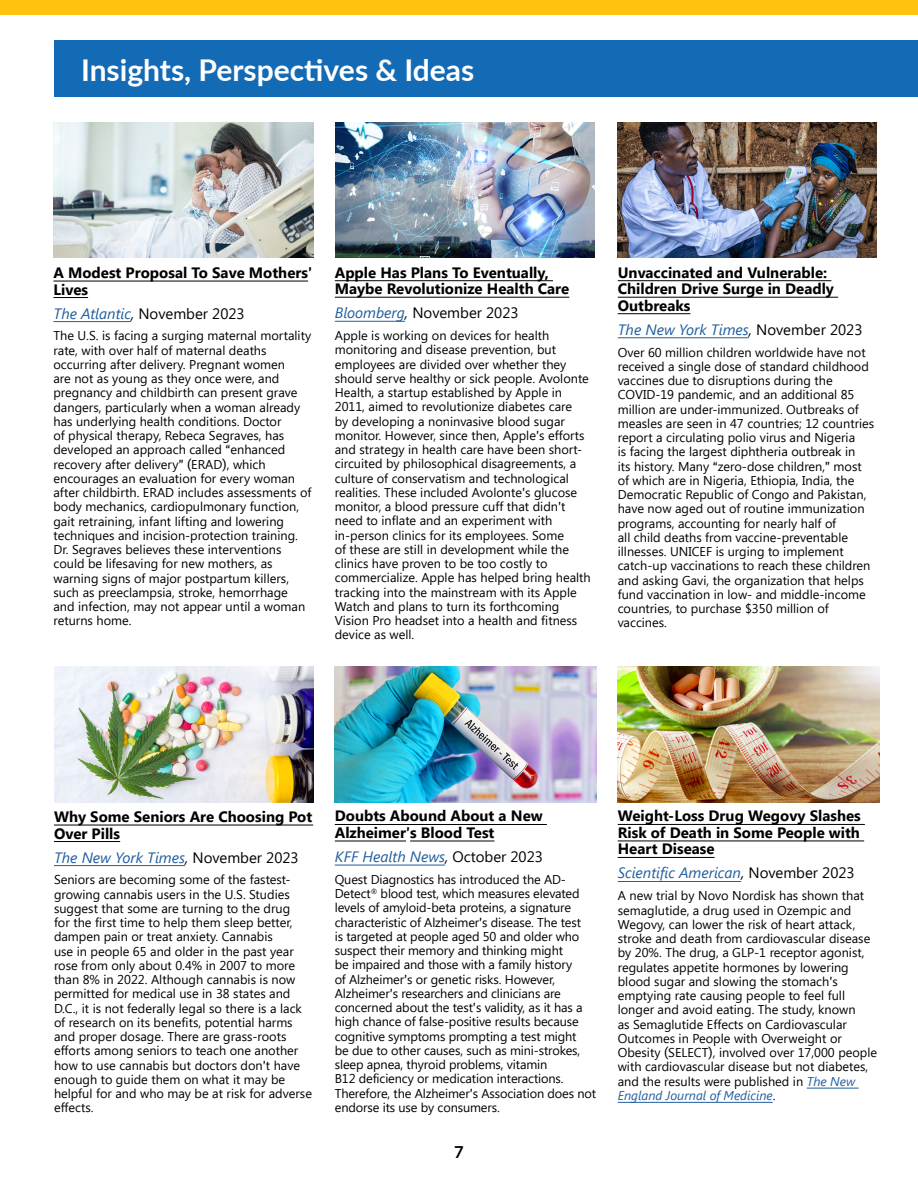
<style>
.page{position:relative;width:918px;height:1188px;background:#fff}
.page>*{position:absolute;margin:0;border:0;box-sizing:border-box;transform-origin:0 0}
.t1{font:700 30px "Lato";color:#fff}
.t2{font:700 16.5px "Lato";color:#000}
.t3{font:700 15px/16.5px "Segoe UI";color:#000}
.t4{font:italic 15px "Segoe UI";color:#215e9e}
.t5{font:15px "Segoe UI";color:#000}
.t6{font:12.75px/14.2px "Segoe UI";color:#000}
.s1{font-family:"Roboto"}
.s2{font-style:italic;color:#215e9e}
.s3{font-style:italic}
.s4{color:#000}
.s5{font-style:normal;color:#000}
</style>
<div class="page">
<div style="left:0;top:0;width:918px;height:15px;background:#ffc20e"></div>
<div style="left:54px;top:40px;width:864px;height:57px;background:#146bb5"></div>
<hr style="left:335px;top:824px;width:212px;height:1px;background:#000">
<hr style="left:335px;top:841px;width:71px;height:1px;background:#000">
<hr style="left:410px;top:841px;width:84px;height:1px;background:#000">
<hr style="left:335px;top:865px;width:110px;height:1px;background:#215e9e">
<img style="left:335px;top:666px;width:261px;height:136px">
<img style="left:55px;top:666px;width:258px;height:136px">
<hr style="left:54px;top:825px;width:259px;height:1px;background:#000">
<hr style="left:54px;top:841px;width:66px;height:1px;background:#000">
<hr style="left:54px;top:865px;width:131px;height:1px;background:#215e9e">
<img style="left:53px;top:122px;width:260px;height:136px">
<hr style="left:53px;top:281px;width:255px;height:1px;background:#000">
<hr style="left:53px;top:297px;width:35px;height:1px;background:#000">
<hr style="left:53px;top:321px;width:78px;height:1px;background:#215e9e">
<img style="left:335px;top:122px;width:259px;height:136px">
<hr style="left:335px;top:280px;width:218px;height:1px;background:#000">
<hr style="left:335px;top:297px;width:234px;height:1px;background:#000">
<hr style="left:335px;top:321px;width:70px;height:1px;background:#215e9e">
<img style="left:618px;top:666px;width:261px;height:136px">
<hr style="left:618px;top:824px;width:247px;height:1px;background:#000">
<hr style="left:618px;top:841px;width:246px;height:1px;background:#000">
<hr style="left:618px;top:857px;width:97px;height:1px;background:#000">
<hr style="left:618px;top:881px;width:123px;height:1px;background:#215e9e">
<hr style="left:807px;top:1088px;width:52px;height:1px;background:#215e9e">
<hr style="left:618px;top:1102px;width:155px;height:1px;background:#215e9e">
<img style="left:618px;top:122px;width:259px;height:136px">
<hr style="left:618px;top:280px;width:213px;height:1px;background:#000">
<hr style="left:618px;top:297px;width:220px;height:1px;background:#000">
<hr style="left:618px;top:313px;width:72px;height:1px;background:#000">
<hr style="left:618px;top:337px;width:131px;height:1px;background:#215e9e">
<h1 class="t1" style="left:81px;top:48px;width:395px">Insights, Perspectives &amp; Ideas</h1>
<p class="t3" style="left:53px;top:265px;width:260px">A Modest Proposal To Save Mothers<span class="s1">’<br></span>Lives</p>
<p class="t5" style="left:53px;top:305px;width:193px"><span class="s2">The Atlantic</span><span class="s3">,</span> November 2023</p>
<p class="t6" style="left:53px;top:329px;width:259px">The U.S. is facing a surging maternal mortality rate, with over half of maternal deaths occurring after delivery. Pregnant women<br>are not as young as they once were, and pregnancy and childbirth can present grave dangers, particularly when a woman already has underlying health conditions. Doctor<br>of physical therapy, Rebeca Segraves, has developed an approach called <span class="s1">“</span>enhanced recovery after delivery<span class="s1">” (</span>ERAD<span class="s1">)</span>, which encourages an evaluation for every woman after childbirth. ERAD includes assessments of body mechanics, cardiopulmonary function, gait retraining, infant lifting and lowering techniques and incision-protection training.<br>Dr. Segraves believes these interventions could be lifesaving for new mothers, as warning signs of major postpartum killers, such as preeclampsia, stroke, hemorrhage and infection, may not appear until a woman returns home.</p>
<p class="t3" style="left:335px;top:264px;width:236px">Apple Has Plans To Eventually,<br>Maybe Revolutionize Health Care</p>
<p class="t5" style="left:335px;top:304px;width:185px"><span class="s2">Bloomberg</span><span class="s3">,</span> November 2023</p>
<p class="t6" style="left:335px;top:329px;width:258px">Apple is working on devices for health monitoring and disease prevention, but employees are divided over whether they should serve healthy or sick people. Avolonte Health, a startup established by Apple in 2011, aimed to revolutionize diabetes care<br>by developing a noninvasive blood sugar monitor. However, since then, Apple<span class="s1">’</span>s efforts and strategy in health care have been short&shy;circuited by philosophical disagreements, a culture of conservatism and technological realities. These included Avolonte<span class="s1">’</span>s glucose monitor, a blood pressure cuff that didn<span class="s1">’</span>t need to inflate and an experiment with in-person clinics for its employees. Some<br>of these are still in development while the clinics have proven to be too costly to commercialize. Apple has helped bring health tracking into the mainstream with its Apple Watch and plans to turn its forthcoming Vision Pro headset into a health and fitness device as well.</p>
<p class="t3" style="left:618px;top:264px;width:218px">Unvaccinated and Vulnerable:<br>Children Drive Surge in Deadly<br>Outbreaks</p>
<p class="t4" style="left:618px;top:321px;width:246px">The New York Times<span class="s4">,</span> <span class="s5">November 2023</span></p>
<p class="t6" style="left:618px;top:345px;width:258px">Over 60 million children worldwide have not received a single dose of standard childhood vaccines due to disruptions during the COVID-19 pandemic, and an additional 85 million are under-immunized. Outbreaks of measles are seen in 47 countries; 12 countries report a circulating polio virus and Nigeria<br>is facing the largest diphtheria outbreak in<br>its history. Many <span class="s1">“</span>zero-dose children,<span class="s1">”</span> most of which are in Nigeria, Ethiopia, India, the Democratic Republic of Congo and Pakistan, have now aged out of routine immunization programs, accounting for nearly half of<br>all child deaths from vaccine-preventable illnesses. UNICEF is urging to implement catch-up vaccinations to reach these children and asking Gavi, the organization that helps fund vaccination in low- and middle-income countries, to purchase $350 million of vaccines.</p>
<p class="t3" style="left:54px;top:809px;width:260px">Why Some Seniors Are Choosing Pot<br>Over Pills</p>
<p class="t4" style="left:54px;top:849px;width:246px">The New York Times<span class="s4">,</span> <span class="s5">November 2023</span></p>
<p class="t6" style="left:54px;top:873px;width:260px">Seniors are becoming some of the fastest&shy;growing cannabis users in the U.S. Studies suggest that some are turning to the drug<br>for the first time to help them sleep better, dampen pain or treat anxiety. Cannabis<br>use in people 65 and older in the past year rose from only about 0.4% in 2007 to more than 8% in 2022. Although cannabis is now permitted for medical use in 38 states and D.C., it is not federally legal so there is a lack of research on its benefits, potential harms and proper dosage. There are grass-roots efforts among seniors to teach one another how to use cannabis but doctors don<span class="s1">’</span>t have enough to guide them on what it may be helpful for and who may be at risk for adverse effects.</p>
<p class="t3" style="left:335px;top:808px;width:209px">Doubts Abound About a New<br>Alzheimer<span class="s1">’</span>s Blood Test</p>
<p class="t4" style="left:335px;top:848px;width:210px">KFF Health News<span class="s4">,</span> <span class="s5">October 2023</span></p>
<p class="t6" style="left:335px;top:872px;width:263px">Quest Diagnostics has introduced the AD-Detect<sup>®</sup> blood test, which measures elevated levels of amyloid-beta proteins, a signature characteristic of Alzheimer<span class="s1">’</span>s disease. The test<br>is targeted at people aged 50 and older who suspect their memory and thinking might<br>be impaired and those with a family history<br>of Alzheimer<span class="s1">’</span>s or genetic risks. However, Alzheimer<span class="s1">’</span>s researchers and clinicians are concerned about the test<span class="s1">’</span>s validity, as it has a high chance of false-positive results because cognitive symptoms prompting a test might<br>be due to other causes, such as mini-strokes, sleep apnea, thyroid problems, vitamin<br>B12 deficiency or medication interactions.<br>Therefore, the Alzheimer<span class="s1">’</span>s Association does not endorse its use by consumers.</p>
<p class="t2" style="left:454px;top:1140px;width:11px">7</p>
<p class="t3" style="left:618px;top:808px;width:245px;text-align:justify">Weight-Loss Drug Wegovy Slashes Risk of Death in Some People with Heart Disease</p>
<p class="t4" style="left:618px;top:865px;width:238px">Scientific American<span class="s4">,</span> <span class="s5">November 2023</span></p>
<p class="t6" style="left:618px;top:889px;width:261px">A new trial by Novo Nordisk has shown that semaglutide, a drug used in Ozempic and Wegovy, can lower the risk of heart attack, stroke and death from cardiovascular disease by 20%. The drug, a GLP-1 receptor agonist, regulates appetite hormones by lowering blood sugar and slowing the stomach<span class="s1">’</span>s emptying rate causing people to feel full longer and avoid eating. The study, known<br>as Semaglutide Effects on Cardiovascular Outcomes in People with Overweight or Obesity <span class="s1">(</span>SELECT<span class="s1">)</span>, involved over 17,000 people with cardiovascular disease but not diabetes, and the results were published in <span class="s2">The New England Journal of Medicine</span>.</p>
</div>
